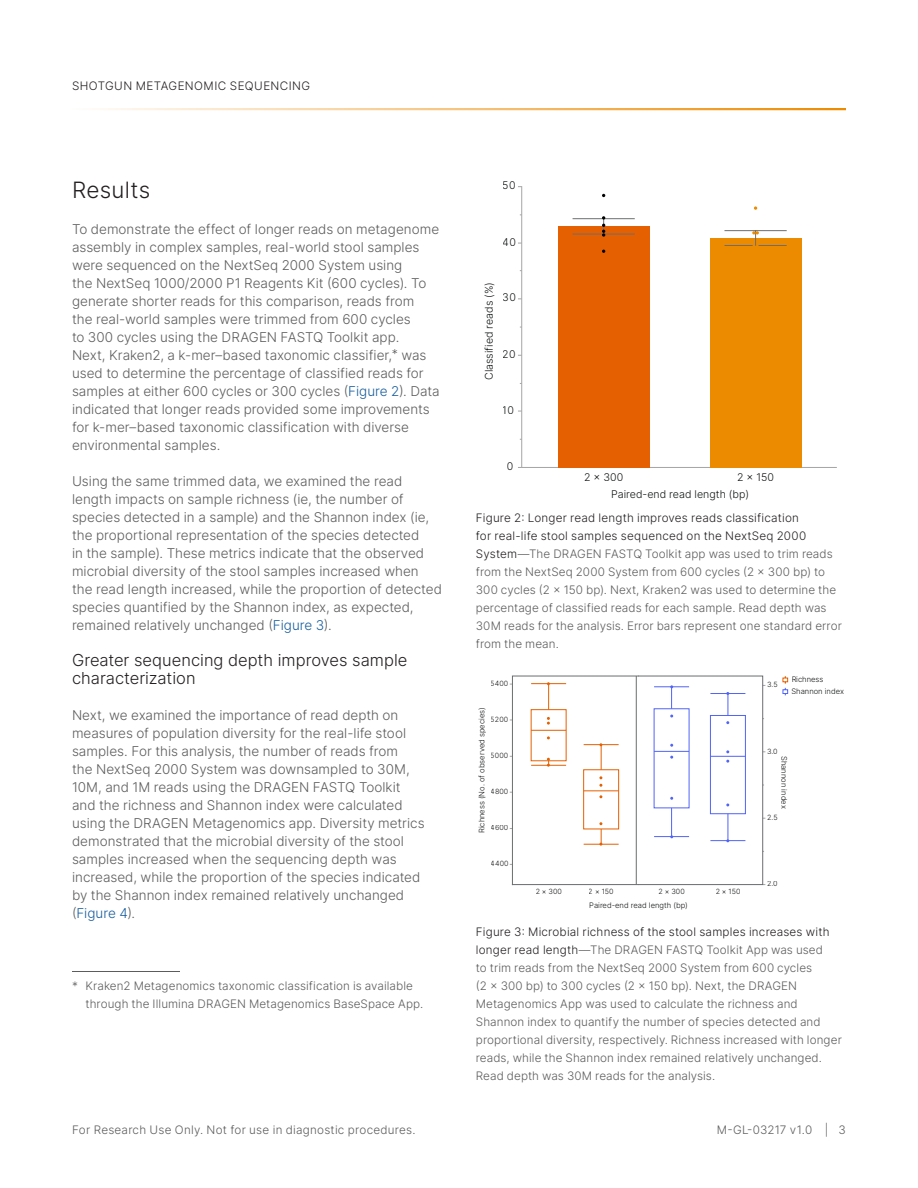
<style>
.page{position:relative;width:918px;height:1188px;background:#fff}
.page>*{position:absolute;margin:0;border:0;box-sizing:border-box;transform-origin:0 0}
.A-Head{font:300 22.5px "Inter";letter-spacing:.01em;color:#231f20}
.B-Head{font:300 16.5px/18px "Inter";color:#231f20}
.Body_Copy{font:300 13.5px/18px "Inter";color:#5c5c5c}
.Footnote{font:300 11.7px/18px "Inter";letter-spacing:.01em;color:#5c5c5c}
.t1{font:300 11.7px "Inter";letter-spacing:.04em;color:#231f20}
.t2{font:300 10.65px "Inter";color:#121414}
.t3{font:300 7.65px/11.7px "Inter";color:#141515}
.t4{font:300 7.2px "Inter";color:#141515}
.s1{color:#175d9e}
.s2{color:#231f20}
</style>
<div class="page">
<hr style="left:72px;top:108px;width:774px;height:2px;background:#ed8b00">
<hr style="left:72px;top:971px;width:108px;height:1px;background:#5c5c5c">
<svg style="left:521px;top:186px;width:316px;height:282px"></svg>
<div style="left:558px;top:226px;width:92px;height:241px;background:#e56000"></div>
<hr style="left:573px;top:218px;width:62px;height:1px;background:#6d6e71">
<hr style="left:573px;top:234px;width:62px;height:1px;background:#6d6e71">
<svg style="left:602px;top:216px;width:3px;height:21px"></svg>
<div style="left:710px;top:238px;width:92px;height:229px;background:#ed8b00"></div>
<hr style="left:724px;top:230px;width:63px;height:1px;background:#6d6e71">
<hr style="left:724px;top:245px;width:63px;height:1px;background:#6d6e71">
<svg style="left:752px;top:231px;width:7px;height:15px"></svg>
<svg style="left:754px;top:206px;width:3px;height:4px"></svg>
<div style="left:639px;top:676px;width:124px;height:209px;border:1px solid #6b6c6f"></div>
<svg style="left:782px;top:676px;width:6px;height:19px"></svg>
<svg style="left:510px;top:676px;width:129px;height:209px"></svg>
<hr style="left:654px;top:836px;width:35px;height:1px;background:#5164f8">
<hr style="left:654px;top:686px;width:35px;height:1px;background:#5164f8">
<hr style="left:654px;top:751px;width:35px;height:1px;background:#5164f8">
<svg style="left:670px;top:808px;width:3px;height:30px"></svg>
<svg style="left:670px;top:685px;width:3px;height:24px"></svg>
<div style="left:710px;top:715px;width:36px;height:99px;border:1px solid #5164f8"></div>
<hr style="left:710px;top:840px;width:35px;height:1px;background:#5164f8">
<hr style="left:710px;top:693px;width:35px;height:1px;background:#5164f8">
<hr style="left:710px;top:756px;width:35px;height:1px;background:#5164f8">
<svg style="left:726px;top:814px;width:3px;height:28px"></svg>
<svg style="left:726px;top:692px;width:3px;height:23px"></svg>
<p class="t1" style="left:72px;top:77px;width:17px">Shotg</p>
<p class="t1" style="left:114px;top:77px;width:42px">un metageno</p>
<p class="t1" style="left:204px;top:77px;width:69px">mic sequencing</p>
<p class="A-Head" style="left:72px;top:173px;width:80px">Results</p>
<p class="Body_Copy" style="left:72px;top:220px;width:369px">To demonstrate the effect of longer reads on metagenome assembly in complex samples, real-world stool samples were sequenced on the NextSeq 2000 System using<br>the NextSeq 1000/2000 P1 Reagents Kit (600 cycles). To generate shorter reads for this comparison, reads from<br>the real-world samples were trimmed from 600 cycles<br>to 300 cycles using the DRAGEN FASTQ Toolkit app.<br>Next, Kraken2, a k-mer–based taxonomic classifier,<sup>*</sup> was used to determine the percentage of classified reads for samples at either 600 cycles or 300 cycles (<span class="s1">Figure 2</span>). Data indicated that longer reads provided some improvements for k-mer–based taxonomic classification with diverse environmental samples.</p>
<p class="Body_Copy" style="left:72px;top:472px;width:371px">Using the same trimmed data, we examined the read length impacts on sample richness (ie, the number of species detected in a sample) and the Shannon index (ie, the proportional representation of the species detected<br>in the sample). These metrics indicate that the observed microbial diversity of the stool samples increased when the read length increased, while the proportion of detected species quantified by the Shannon index, as expected, remained relatively unchanged (<span class="s1">Figure 3</span>).</p>
<p class="B-Head" style="left:72px;top:651px;width:337px">Greater sequencing depth improves sample characterization</p>
<p class="Body_Copy" style="left:72px;top:706px;width:354px">Next, we examined the importance of read depth on measures of population diversity for the real-life stool samples. For this analysis, the number of reads from<br>the NextSeq 2000 System was downsampled to 30M, 10M , and 1M reads using the DRAGEN FASTQ Toolkit and the richness and Shannon index were calculated using the DRAGEN Metagenomics app. Diversity metrics demonstrated that the microbial diversity of the stool samples increased when the sequencing depth was increased, while the proportion of the species indicated by the Shannon index remained relatively unchanged (<span class="s1">Figure 4</span>).</p>
<p class="Footnote" style="left:86px;top:976px;width:339px;text-indent:-14px">* Kraken2 Metagenomics taxonomic classification is available through the Illumina DRAGEN Metagenomics BaseSpace App.</p>
<p class="t2" style="left:503px;top:178px;width:14px">50</p>
<p class="t2" style="left:503px;top:234px;width:15px">40</p>
<p class="t2" style="left:481px;top:380px;width:100px;rotate:-90deg">Classified reads (%)</p>
<p class="t2" style="left:503px;top:290px;width:15px">30</p>
<p class="t2" style="left:503px;top:346px;width:15px">20</p>
<p class="t2" style="left:503px;top:402px;width:13px">10</p>
<p class="t2" style="left:507px;top:458px;width:8px">0</p>
<p class="t2" style="left:584px;top:469px;width:41px">2 × 300</p>
<p class="t2" style="left:737px;top:469px;width:39px">2 × 150</p>
<p class="t2" style="left:611px;top:487px;width:139px">Paired-end read length (bp)</p>
<p class="Footnote" style="left:476px;top:508px;width:368px"><span class="s2">Figure 2: Longer read length improves reads classification<br>for real-life stool samples sequenced on the NextSeq 2000<br>System</span>—The DRAGEN FASTQ Toolkit app was used to trim reads from the NextSeq 2000 System from 600 cycles (2 × 300 bp) to 300 cycles (2 × 150 bp). Next, Kraken2 was used to determine the percentage of classified reads for each sample. Read depth was 30M reads for the analysis. Error bars represent one standard error from the mean.</p>
<p class="t4" style="left:491px;top:678px;width:19px">5400</p>
<p class="t3" style="left:476px;top:833px;width:128px;rotate:-90deg">Richness (No. of observed species)</p>
<p class="t4" style="left:491px;top:714px;width:19px">5200</p>
<p class="t4" style="left:491px;top:750px;width:19px">5000</p>
<p class="t4" style="left:491px;top:786px;width:19px">4800</p>
<p class="t4" style="left:491px;top:822px;width:19px">4600</p>
<p class="t4" style="left:491px;top:858px;width:19px">4400</p>
<p class="t4" style="left:535px;top:886px;width:28px">2 × 300</p>
<p class="t4" style="left:589px;top:886px;width:26px">2 × 150</p>
<p class="t4" style="left:658px;top:886px;width:28px">2 × 300</p>
<p class="t4" style="left:715px;top:886px;width:26px">2 × 150</p>
<p class="t4" style="left:767px;top:679px;width:12px">3.5</p>
<p class="t3" style="left:791px;top:673px;width:54px">Richness<br>Shannon index</p>
<p class="t4" style="left:767px;top:746px;width:12px">3.0</p>
<p class="t3" style="left:790px;top:756px;width:54px;rotate:90deg">Shannon index</p>
<p class="t4" style="left:767px;top:812px;width:12px">2.5</p>
<p class="t4" style="left:767px;top:879px;width:12px">2.0</p>
<p class="t3" style="left:589px;top:899px;width:100px">Paired-end read length (bp)</p>
<p class="Footnote" style="left:476px;top:922px;width:367px"><span class="s2">Figure 3: M icrobial richness of the stool samples increases with longer read length</span>—The DRAGEN FASTQ Toolkit App was used<br>to trim reads from the NextSeq 2000 System from 600 cycles<br>(2 × 300 bp) to 300 cycles (2 × 150 bp). Next, the DRAGEN Metagenomics App was used to calculate the richness and Shannon index to quantify the number of species detected and proportional diversity, respectively. Richness increased with longer reads, while the Shannon index remained relatively unchanged.<br>Read depth was 30M reads for the analysis.</p>
<p class="Footnote" style="left:72px;top:1120px;width:345px">For Research Use Only. Not for use in diagnostic procedures.</p>
<p class="Footnote" style="left:717px;top:1120px;width:131px">M-GL-03217 v1.0 | 3</p>
</div>
